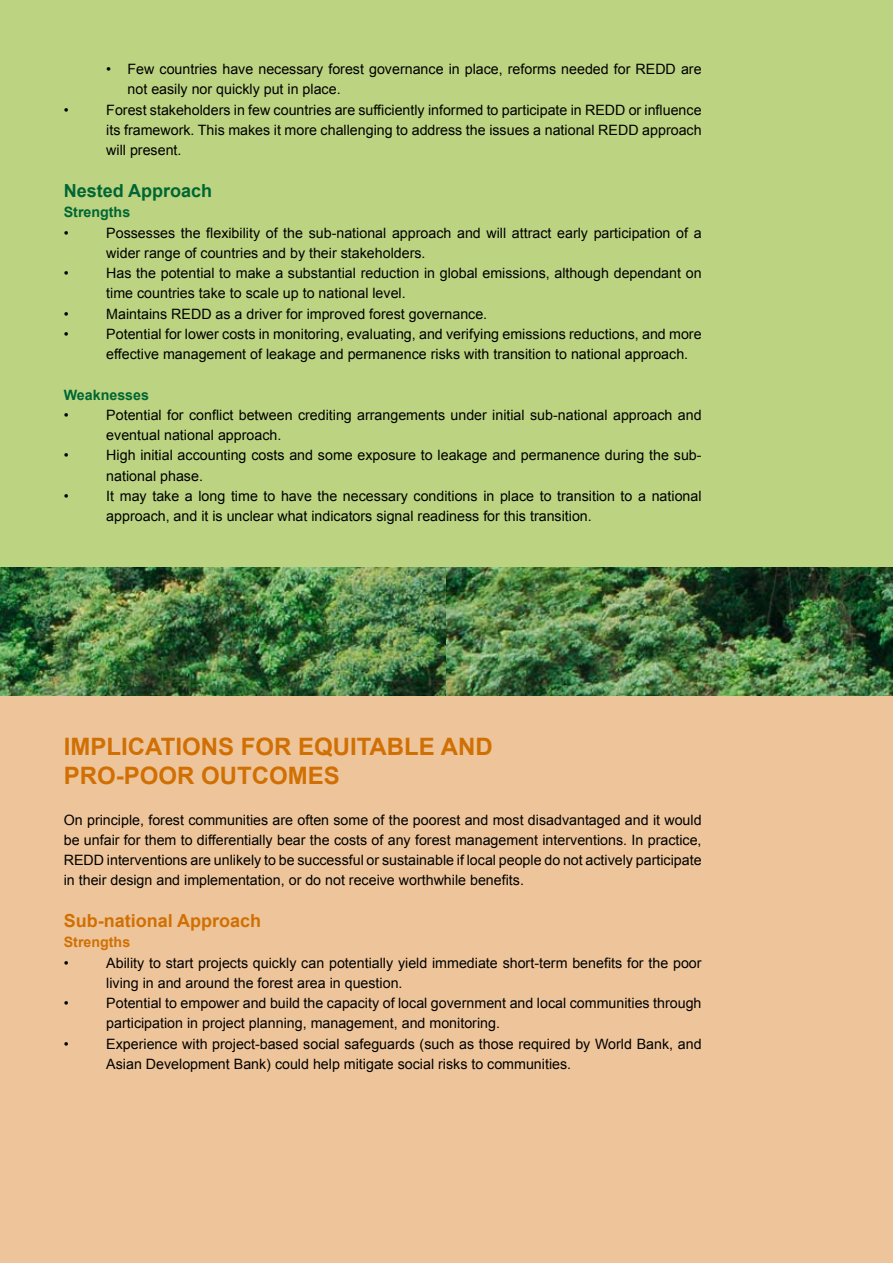
<style>
.page{position:relative;width:893px;height:1263px;background:#fff}
.page>*{position:absolute;margin:0;border:0;box-sizing:border-box;transform-origin:0 0}
.t1{font:700 24px/28.8px "Arial";color:#d07004}
.t2{font:700 18px "Arial";color:#d07004}
.t3{font:700 18px "Arial";color:#063}
.t4{font:14.25px/20.2px "Arial";color:#000}
.t5{font:700 14.25px "Arial";color:#063}
.t6{font:700 14.25px "Arial";color:#d07004}
</style>
<div class="page">
<div style="left:0;top:0;width:893px;height:631px;background:#bcd482"></div>
<div style="left:0;top:631px;width:893px;height:632px;background:#eec59a"></div>
<img style="left:0;top:568px;width:446px;height:127px">
<img style="left:446px;top:568px;width:447px;height:127px">
<p class="t4" style="left:128px;top:59px;width:575px;text-indent:-21px">• Few countries have necessary forest governance in place, reforms needed for REDD are not easily nor quickly put in place.</p>
<p class="t4" style="left:64px;top:100px;width:6px">•</p>
<p class="t4" style="left:106px;top:100px;width:597px;text-align:justify">Forest stakeholders in few countries are sufficiently informed to participate in REDD or influence its framework. This makes it more challenging to address the issues a national REDD approach will present.</p>
<p class="t3" style="left:64px;top:179px;width:150px">Nested Approach</p>
<p class="t5" style="left:64px;top:203px;width:68px">Strengths</p>
<p class="t4" style="left:64px;top:223px;width:6px">•</p>
<p class="t4" style="left:106px;top:223px;width:597px">Possesses the flexibility of the sub-national approach and will attract early participation of a wider range of countries and by their stakeholders.</p>
<p class="t4" style="left:64px;top:263px;width:6px">•</p>
<p class="t4" style="left:106px;top:263px;width:597px">Has the potential to make a substantial reduction in global emissions, although dependant on time countries take to scale up to national level.</p>
<p class="t4" style="left:64px;top:304px;width:6px">•</p>
<p class="t4" style="left:106px;top:304px;width:382px">Maintains REDD as a driver for improved forest governance.</p>
<p class="t4" style="left:64px;top:324px;width:6px">•</p>
<p class="t4" style="left:106px;top:324px;width:597px">Potential for lower costs in monitoring, evaluating, and verifying emissions reductions, and more effective management of leakage and permanence risks with transition to national approach.</p>
<p class="t5" style="left:64px;top:385px;width:87px">Weaknesses</p>
<p class="t4" style="left:64px;top:405px;width:6px">•</p>
<p class="t4" style="left:106px;top:405px;width:597px">Potential for conflict between crediting arrangements under initial sub-national approach and eventual national approach.</p>
<p class="t4" style="left:64px;top:445px;width:6px">•</p>
<p class="t4" style="left:106px;top:445px;width:597px">High initial accounting costs and some exposure to leakage and permanence during the sub&shy;national phase.</p>
<p class="t4" style="left:64px;top:486px;width:6px">•</p>
<p class="t4" style="left:106px;top:486px;width:597px">It may take a long time to have the necessary conditions in place to transition to a national approach, and it is unclear what indicators signal readiness for this transition.</p>
<h1 class="t1" style="left:64px;top:733px;width:395px">Implications for Equitable and<br>Pro-Poor Out</h1>
<h1 class="t1" style="left:252px;top:762px;width:87px">comes</h1>
<p class="t4" style="left:64px;top:810px;width:639px;text-align:justify">On principle, forest communities are often some of the poorest and most disadvantaged and it would be unfair for them to differentially bear the costs of any forest management interventions. In practice, REDD interventions are unlikely to be successful or sustainable if local people do not actively participate in their design and implementation, or do not receive worthwhile benefits.</p>
<p class="t2" style="left:64px;top:909px;width:199px">Sub-national Approach</p>
<p class="t6" style="left:64px;top:933px;width:68px">Strengths</p>
<p class="t4" style="left:64px;top:953px;width:6px">•</p>
<p class="t4" style="left:106px;top:953px;width:597px">Ability to start projects quickly can potentially yield immediate short-term benefits for the poor living in and around the forest area in question.</p>
<p class="t4" style="left:64px;top:993px;width:6px">•</p>
<p class="t4" style="left:106px;top:993px;width:597px">Potential to empower and build the capacity of local government and local communities through participation in project planning, management, and monitoring.</p>
<p class="t4" style="left:64px;top:1034px;width:6px">•</p>
<p class="t4" style="left:106px;top:1034px;width:597px">Experience with project-based social safeguards (such as those required by World Bank, and<br>Asian Development Bank) could help mitigate social risks to communities.</p>
</div>
